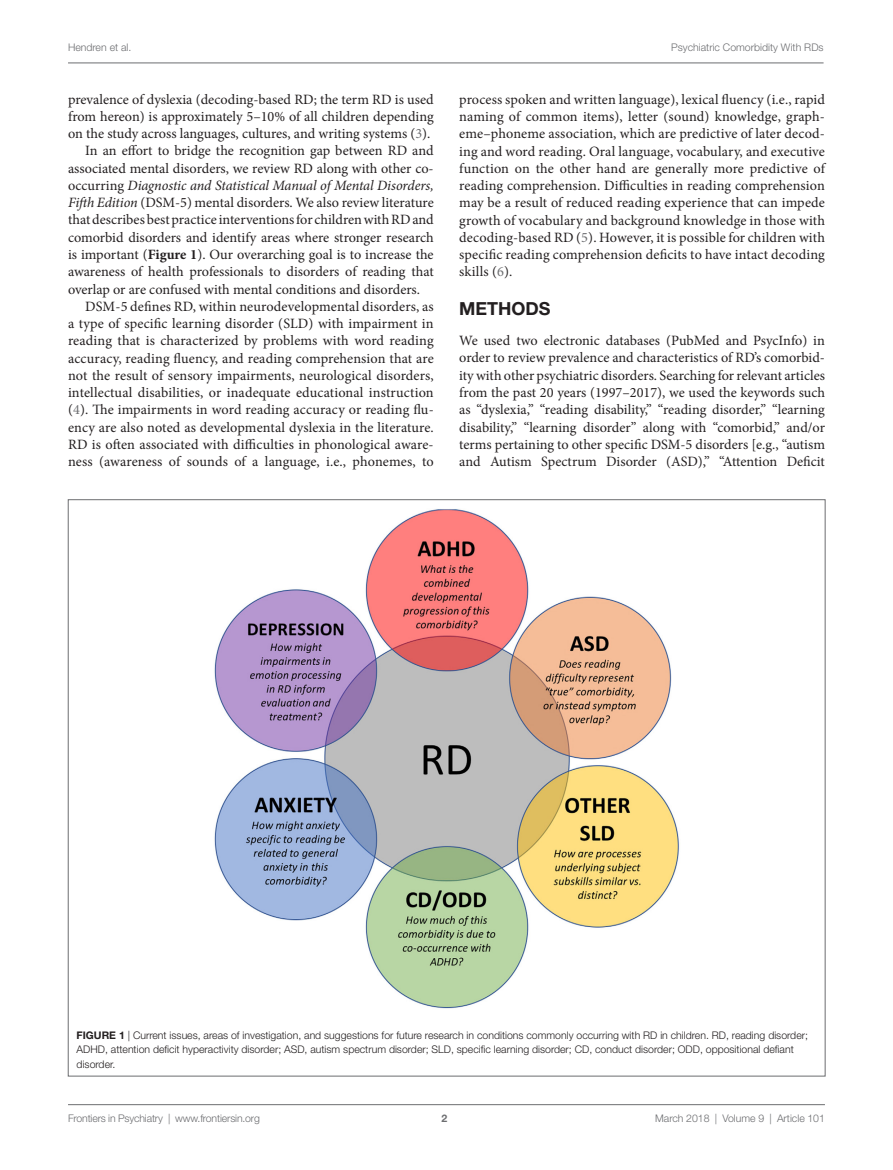
<style>
.page{position:relative;width:893px;height:1170px;background:#fff}
.page>*{position:absolute;margin:0;border:0;box-sizing:border-box;transform-origin:0 0}
.t1{font:700 18px "Helvetica Neue LT Std";color:#231f20}
.t2{font:14.25px/17.2px "Minion Pro";color:#231f20;text-align:justify}
.t3{font:italic 14.25px "Minion Pro";letter-spacing:-.01em;color:#231f20}
.t4{font:300 10.5px/14.2px "Helvetica Neue LT Std";color:#231f20}
.t5{font:300 10.5px "Helvetica Neue LT Std";color:#6c6d70}
.t6{font:700 10.5px "Helvetica Neue LT Std";color:#6c6d70}
.s1{color:#6c6d70}
.s2{font-style:normal}
.s3{font-style:italic}
.s4{font-weight:700}
</style>
<div class="page">
<img style="left:214px;top:509px;width:465px;height:500px">
<hr style="left:68px;top:63px;width:756px;height:1px;background:#6c6d70">
<hr style="left:68px;top:1104px;width:757px;height:1px;background:#6c6d70">
<p class="t5" style="left:68px;top:41px;width:65px">Hendren et al.</p>
<p class="t5" style="left:671px;top:41px;width:154px">Psychiatric Comorbidity With RDs</p>
<p class="t2" style="left:68px;top:90px;width:367px">prevalence of dyslexia (decoding-based RD; the term RD is used</p>
<p class="t2" style="left:68px;top:108px;width:367px">from hereon) is approximately 5–10% of all children depending</p>
<p class="t2" style="left:68px;top:125px;width:364px">on the study across languages, cultures, and writing systems (<span class="s1">3</span>).</p>
<p class="t2" style="left:85px;top:142px;width:350px">In an effort to bridge the recognition gap between RD and</p>
<p class="t2" style="left:68px;top:159px;width:367px">associated mental disorders, we review RD along with other co-</p>
<p class="t3" style="left:68px;top:176px;width:367px"><span class="s2">occurring</span> Diagnostic and Statistical Manual of Mental Disorders,</p>
<p class="t2" style="left:68px;top:194px;width:367px"><span class="s3">Fifth Edition</span> (DSM-5) mental disorders. We also review literature</p>
<p class="t2" style="left:68px;top:211px;width:367px">that describes best practice interventions for children with RD and</p>
<p class="t2" style="left:68px;top:228px;width:367px">comorbid disorders and identify areas where stronger research</p>
<p class="t2" style="left:68px;top:246px;width:367px">is important (<span class="s4">Figure 1</span>). Our overarching goal is to increase the</p>
<p class="t2" style="left:68px;top:263px;width:367px">awareness of health professionals to disorders of reading that</p>
<p class="t2" style="left:68px;top:280px;width:354px">overlap or are confused with mental conditions and disorders.</p>
<p class="t2" style="left:85px;top:297px;width:350px">DSM-5 defines RD, within neurodevelopmental disorders, as</p>
<p class="t2" style="left:68px;top:315px;width:367px">a type of specific learning disorder (SLD) with impairment in</p>
<p class="t2" style="left:68px;top:332px;width:367px">reading that is characterized by problems with word reading</p>
<p class="t2" style="left:68px;top:349px;width:367px">accuracy, reading fluency, and reading comprehension that are</p>
<p class="t2" style="left:68px;top:367px;width:367px">not the result of sensory impairments, neurological disorders,</p>
<p class="t2" style="left:68px;top:384px;width:367px">intellectual disabilities, or inadequate educational instruction</p>
<p class="t2" style="left:68px;top:401px;width:367px">(<span class="s1">4</span>). The impairments in word reading accuracy or reading flu-</p>
<p class="t2" style="left:68px;top:418px;width:367px">ency are also noted as developmental dyslexia in the literature.</p>
<p class="t2" style="left:68px;top:436px;width:367px">RD is often associated with difficulties in phonological aware-</p>
<p class="t2" style="left:68px;top:453px;width:367px">ness (awareness of sounds of a language, i.e., phonemes, to</p>
<p class="t2" style="left:459px;top:91px;width:367px">process spoken and written language), lexical fluency (i.e., rapid naming of common items), letter (sound) knowledge, graph&shy;eme–phoneme association, which are predictive of later decod&shy;ing and word reading. Oral language, vocabulary, and executive function on the other hand are generally more predictive of reading comprehension. Difficulties in reading comprehension may be a result of reduced reading experience that can impede growth of vocabulary and background knowledge in those with decoding-based RD (<span class="s1">5</span>). However, it is possible for children with specific reading comprehension deficits to have intact decoding skills (<span class="s1">6</span>).</p>
<p class="t1" style="left:459px;top:297px;width:93px">METHODS</p>
<p class="t2" style="left:459px;top:332px;width:367px">We used two electronic databases (PubMed and PsycInfo) in order to review prevalence and characteristics of RD’s comorbid&shy;ity with other psychiatric disorders. Searching for relevant articles from the past 20 years (1997–2017), we used the keywords such as “dyslexia,” “reading disability,” “reading disorder,” “learning disability,” “learning disorder” along with “comorbid,” and/or terms pertaining to other specific DSM-5 disorders [e.g., “autism and Autism Spectrum Disorder (ASD),” “Attention Deficit</p>
<p class="t4" style="left:77px;top:1027px;width:733px"><span class="s4">FIGURE 1</span> | Current issues, areas of investigation, and suggestions for future research in conditions commonly occurring with RD in children. RD, reading disorder;<br>ADHD, attention deficit hyperactivity disorder; ASD, autism spectrum disorder; SLD, specific learning disorder; CD, conduct disorder; ODD, oppositional defiant disorder.</p>
<p class="t5" style="left:68px;top:1111px;width:193px">Frontiers in Psychiatry | www.frontiersin.org</p>
<p class="t5" style="left:655px;top:1111px;width:171px">March 2018 | Volume 9 | Article 101</p>
<p class="t6" style="left:441px;top:1111px;width:7px">2</p>
</div>
